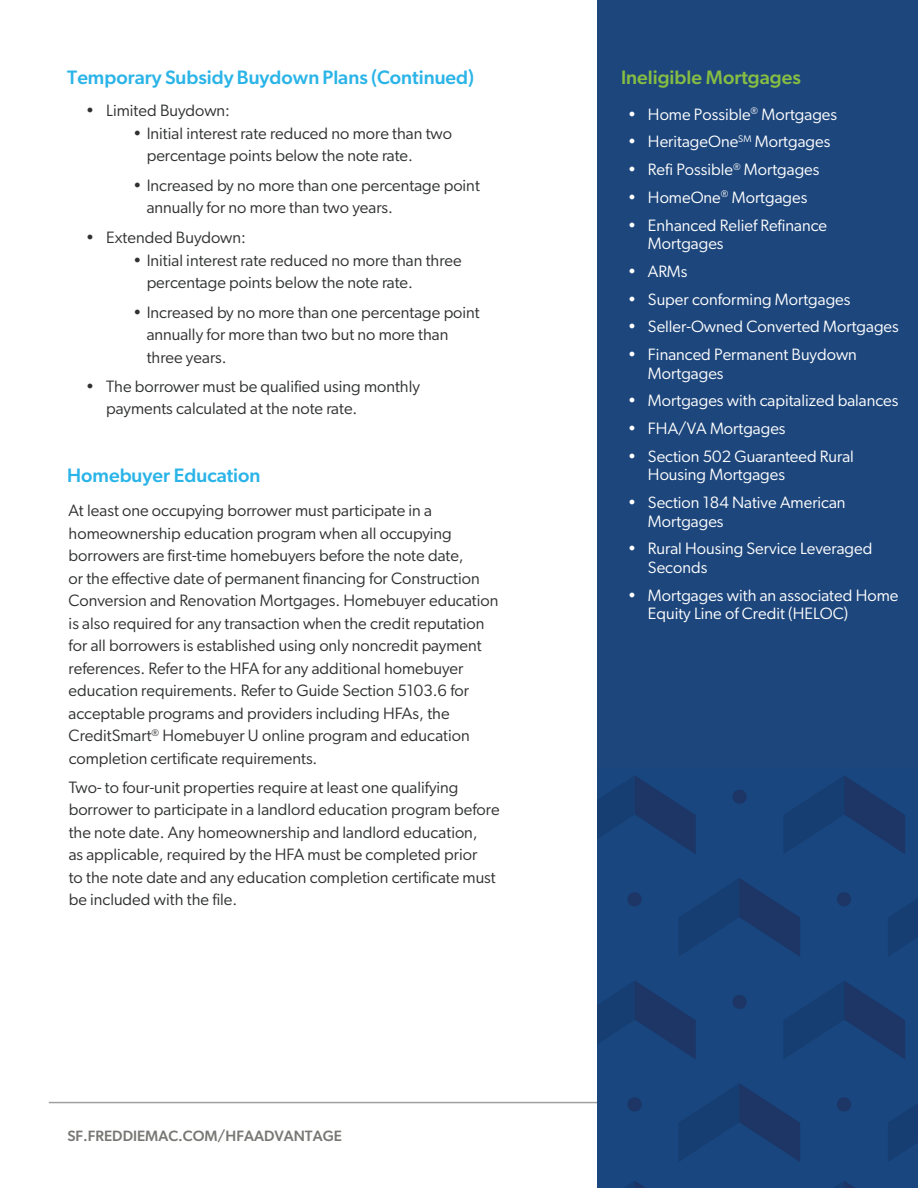
<style>
.page{position:relative;width:918px;height:1188px;background:#fff}
.page>*{position:absolute;margin:0;border:0;box-sizing:border-box;transform-origin:0 0}
.t1{font:500 19.5px "Gibson";color:#2bb4e8}
.t2{font:500 19.5px "Gibson";color:#86bd43}
.t3{font:16.5px/22.5px "Gibson";color:#303131}
.t4{font:16.5px/18.5px "Gibson";color:#fff}
.t5{font:500 15px "Gibson";color:#777874}
</style>
<div class="page">
<hr style="left:49px;top:1102px;width:822px;height:1px;background:#a0a0a1">
<div style="left:597px;top:0;width:321px;height:1188px;background:#1d467c"></div>
<img style="left:598px;top:776px;width:320px;height:412px">
<p class="t1" style="left:67px;top:65px;width:408px">Temporary Subsidy Buydown Plans (Continued)</p>
<p class="t3" style="left:86px;top:99px;width:146px">• Limited Buydown:</p>
<p class="t3" style="left:147px;top:122px;width:307px;text-indent:-13px">• Initial interest rate reduced no more than two percentage points below the note rate.</p>
<p class="t3" style="left:147px;top:174px;width:335px;text-indent:-13px">• Increased by no more than one percentage point annually for no more than two years.</p>
<p class="t3" style="left:86px;top:225px;width:162px">• Extended Buydown:</p>
<p class="t3" style="left:147px;top:249px;width:317px;text-indent:-13px">• Initial interest rate reduced no more than three percentage points below the note rate.</p>
<p class="t3" style="left:147px;top:300px;width:335px;text-indent:-13px">• Increased by no more than one percentage point annually for more than two but no more than three years.</p>
<p class="t3" style="left:106px;top:375px;width:315px;text-indent:-20px">• The borrower must be qualified using monthly payments calculated at the note rate.</p>
<p class="t1" style="left:67px;top:464px;width:195px">Homebuyer Education</p>
<p class="t3" style="left:69px;top:499px;width:431px">At least one occupying borrower must participate in a homeownership education program when all occupying borrowers are first-time homebuyers before the note date,<br>or the effective date of permanent financing for Construction Conversion and Renovation Mortgages. Homebuyer education is also required for any transaction when the credit reputation for all borrowers is established using only noncredit payment references. Refer to the HFA for any additional homebuyer education requirements. Refer to Guide Section 5103.6 for acceptable programs and providers including HFAs, the CreditSmart<sup>®</sup> Homebuyer U online program and education completion certificate requirements.</p>
<p class="t3" style="left:69px;top:776px;width:432px">Two- to four-unit properties require at least one qualifying borrower to participate in a landlord education program before the note date. Any homeownership and landlord education,<br>as applicable, required by the HFA must be completed prior<br>to the note date and any education completion certificate must be included with the file.</p>
<p class="t5" style="left:68px;top:1127px;width:276px">SF.FREDDIEMAC.COM/HFAADVANTAGE</p>
<p class="t2" style="left:621px;top:65px;width:181px">Ineligible Mortgages</p>
<p class="t4" style="left:628px;top:105px;width:211px">• Home Possible<sup>®</sup> Mortgages</p>
<p class="t4" style="left:628px;top:132px;width:204px">• HeritageOne<sup>SM</sup> Mortgages</p>
<p class="t4" style="left:628px;top:160px;width:193px">• Refi Possible<sup>®</sup> Mortgages</p>
<p class="t4" style="left:628px;top:188px;width:181px">• HomeOne<sup>®</sup> Mortgages</p>
<p class="t4" style="left:648px;top:216px;width:181px;text-indent:-20px">• Enhanced Relief Refinance<br>Mortgages</p>
<p class="t4" style="left:628px;top:262px;width:61px">• ARMs</p>
<p class="t4" style="left:628px;top:290px;width:224px">• Super conforming Mortgages</p>
<p class="t4" style="left:628px;top:317px;width:273px">• Seller-Owned Converted Mortgages</p>
<p class="t4" style="left:648px;top:345px;width:210px;text-indent:-20px">• Financed Permanent Buydown<br>Mortgages</p>
<p class="t4" style="left:628px;top:391px;width:272px">• Mortgages with capitalized balances</p>
<p class="t4" style="left:628px;top:419px;width:159px">• FHA/VA Mortgages</p>
<p class="t4" style="left:648px;top:447px;width:207px;text-indent:-20px">• Section 502 Guaranteed Rural<br>Housing Mortgages</p>
<p class="t4" style="left:648px;top:493px;width:199px;text-indent:-20px">• Section 184 Native American<br>Mortgages</p>
<p class="t4" style="left:648px;top:539px;width:226px;line-height:19px;text-indent:-20px">• Rural Housing Service Leveraged<br>Seconds</p>
<p class="t4" style="left:648px;top:585px;width:252px;text-indent:-20px">• Mortgages with an associated Home<br>Equity Line of Credit (HELOC)</p>
</div>
